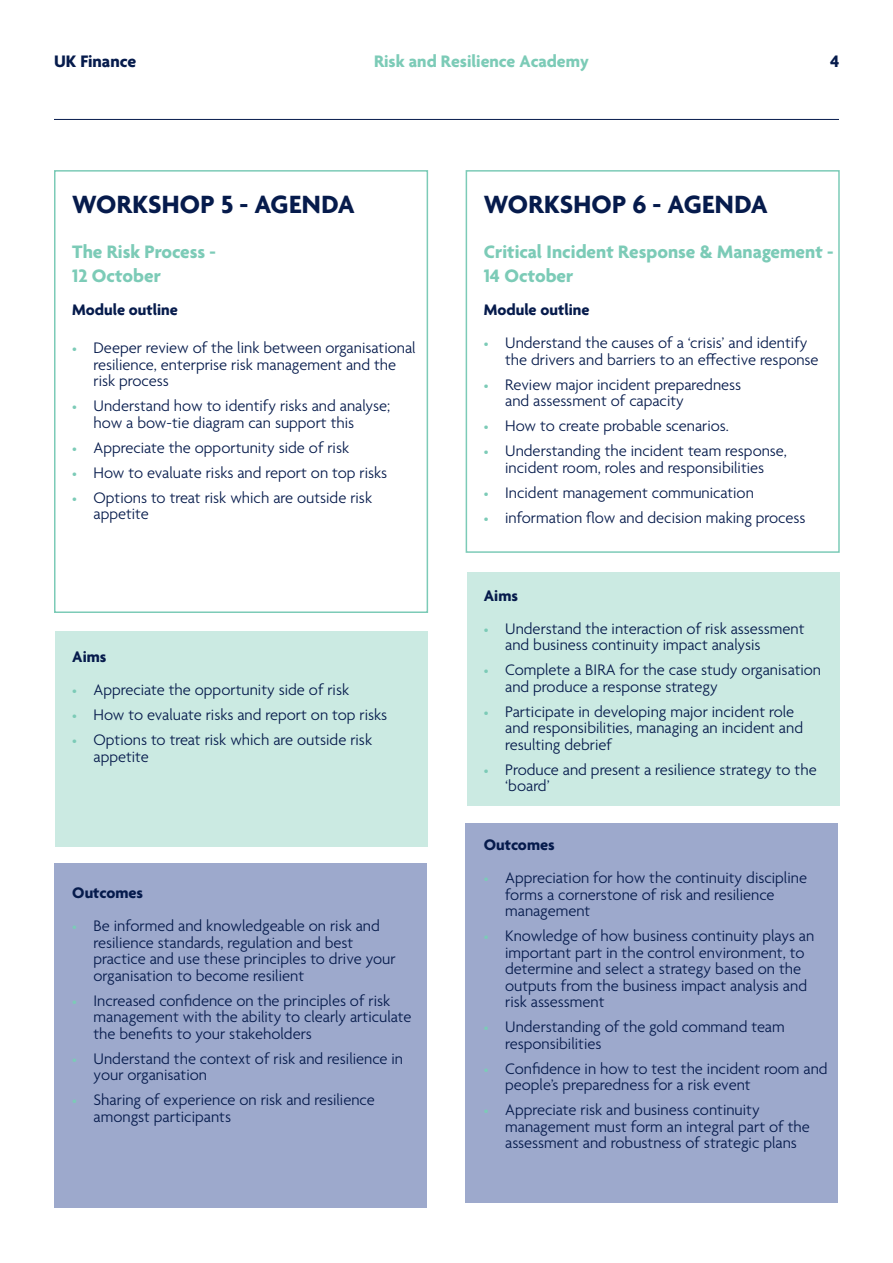
<style>
.page{position:relative;width:893px;height:1263px;background:#fff}
.page>*{position:absolute;margin:0;border:0;box-sizing:border-box;transform-origin:0 0}
.Sub_header_2_Blue{font:700 27px "Agenda";letter-spacing:.01em;color:#061b4c}
.Body_copy_9pt_BOLD_G{font:700 19.5px/23.4px "Agenda";color:#7ccbb7}
.t1{font:700 18px "Agenda";color:#7ccbb7}
.t2{font:700 18px "Agenda";color:#061b4c}
.t3{font:300 16.5px/16.5px "Agenda";color:#061b4c}
.Body_copy_11pt_BOLD{font:700 16.5px "Agenda";color:#061b4c}
.s1{font-size:13.5px;color:#7ccbb7}
</style>
<div class="page">
<hr style="left:54px;top:119px;width:785px;height:1px;background:#061b4c">
<div style="left:54px;top:863px;width:373px;height:344px;background:#9da9cc"></div>
<div style="left:466px;top:824px;width:372px;height:379px;background:#9da9cc"></div>
<div style="left:54px;top:170px;width:374px;height:443px;border:2px solid #7ccbb7"></div>
<div style="left:466px;top:170px;width:374px;height:383px;border:2px solid #7ccbb7"></div>
<div style="left:55px;top:631px;width:372px;height:216px;background:#cbeae2"></div>
<div style="left:467px;top:572px;width:373px;height:234px;background:#cbeae2"></div>
<p class="t2" style="left:54px;top:51px;width:84px">UK Finance</p>
<p class="t1" style="left:374px;top:51px;width:216px">Risk and Resilience Academy</p>
<p class="t2" style="left:830px;top:51px;width:11px">4</p>
<p class="Sub_header_2_Blue" style="left:72px;top:190px;width:284px">WORKSHOP 5 - AGENDA</p>
<p class="Body_copy_9pt_BOLD_G" style="left:72px;top:242px;width:145px">The Risk Process -<br>12 October</p>
<p class="Body_copy_11pt_BOLD" style="left:72px;top:301px;width:107px">Module outline</p>
<p class="t3" style="left:94px;top:341px;width:324px;text-indent:-21px"><span class="s1">•</span> Deeper review of the link between organisational resilience, enterprise risk management and the risk process</p>
<p class="t3" style="left:94px;top:399px;width:298px;text-indent:-21px"><span class="s1">•</span> Understand how to identify risks and analyse; how a bow-tie diagram can support this</p>
<p class="t3" style="left:72px;top:440px;width:278px"><span class="s1">•</span> Appreciate the opportunity side of risk</p>
<p class="t3" style="left:72px;top:465px;width:316px"><span class="s1">•</span> How to evaluate risks and report on top risks</p>
<p class="t3" style="left:94px;top:490px;width:280px;text-indent:-21px"><span class="s1">•</span> Options to treat risk which are outside risk appetite</p>
<p class="Body_copy_11pt_BOLD" style="left:72px;top:648px;width:36px">Aims</p>
<p class="t3" style="left:72px;top:683px;width:278px"><span class="s1">•</span> Appreciate the opportunity side of risk</p>
<p class="t3" style="left:72px;top:708px;width:316px"><span class="s1">•</span> How to evaluate risks and report on top risks</p>
<p class="t3" style="left:94px;top:733px;width:280px;text-indent:-21px"><span class="s1">•</span> Options to treat risk which are outside risk appetite</p>
<p class="Body_copy_11pt_BOLD" style="left:72px;top:884px;width:72px">Outcomes</p>
<p class="t3" style="left:94px;top:919px;width:304px;text-indent:-21px"><span class="s1">•</span> Be informed and knowledgeable on risk and resilience standards, regulation and best practice and use these principles to drive your organisation to become resilient</p>
<p class="t3" style="left:94px;top:993px;width:319px;text-indent:-21px"><span class="s1">•</span> Increased confidence on the principles of risk management with the ability to clearly articulate the benefits to your stakeholders</p>
<p class="t3" style="left:94px;top:1051px;width:311px;text-indent:-21px"><span class="s1">•</span> Understand the context of risk and resilience in your organisation</p>
<p class="t3" style="left:94px;top:1093px;width:283px;text-indent:-21px"><span class="s1">•</span> Sharing of experience on risk and resilience amongst participants</p>
<p class="Sub_header_2_Blue" style="left:484px;top:190px;width:285px">WORKSHOP 6 - AGENDA</p>
<p class="Body_copy_9pt_BOLD_G" style="left:484px;top:242px;width:351px">Critical Incident Response &amp; Management -<br>14 October</p>
<p class="Body_copy_11pt_BOLD" style="left:484px;top:301px;width:107px">Module outline</p>
<p class="t3" style="left:505px;top:336px;width:315px;text-indent:-21px"><span class="s1">•</span> Understand the causes of a ‘crisis’ and identify the drivers and barriers to an effective response</p>
<p class="t3" style="left:505px;top:377px;width:238px;text-indent:-21px"><span class="s1">•</span> Review major incident preparedness and assessment of capacity</p>
<p class="t3" style="left:484px;top:419px;width:246px"><span class="s1">•</span> How to create probable scenarios.</p>
<p class="t3" style="left:484px;top:444px;width:305px;text-align:center"><span class="s1">•</span> Understanding the incident team response, incident room, roles and responsibilities</p>
<p class="t3" style="left:484px;top:485px;width:271px"><span class="s1">•</span> Incident management communication</p>
<p class="t3" style="left:484px;top:510px;width:323px"><span class="s1">•</span> information flow and decision making process</p>
<p class="Body_copy_11pt_BOLD" style="left:484px;top:586px;width:36px">Aims</p>
<p class="t3" style="left:505px;top:621px;width:301px;text-indent:-21px"><span class="s1">•</span> Understand the interaction of risk assessment and business continuity impact analysis</p>
<p class="t3" style="left:505px;top:663px;width:317px;text-indent:-21px"><span class="s1">•</span> Complete a BIRA for the case study organisation and produce a response strategy</p>
<p class="t3" style="left:505px;top:704px;width:299px;text-indent:-21px"><span class="s1">•</span> Participate in developing major incident role and responsibilities, managing an incident and resulting debrief</p>
<p class="t3" style="left:505px;top:762px;width:313px;text-indent:-21px"><span class="s1">•</span> Produce and present a resilience strategy to the ‘board’</p>
<p class="Body_copy_11pt_BOLD" style="left:484px;top:836px;width:72px">Outcomes</p>
<p class="t3" style="left:505px;top:870px;width:303px;text-indent:-21px"><span class="s1">•</span> Appreciation for how the continuity discipline forms a cornerstone of risk and resilience management</p>
<p class="t3" style="left:505px;top:928px;width:311px;text-indent:-21px"><span class="s1">•</span> Knowledge of how business continuity plays an important part in the control environment, to determine and select a strategy based on the outputs from the business impact analysis and risk assessment</p>
<p class="t3" style="left:505px;top:1020px;width:281px;text-indent:-21px"><span class="s1">•</span> Understanding of the gold command team responsibilities</p>
<p class="t3" style="left:505px;top:1061px;width:324px;text-indent:-21px"><span class="s1">•</span> Confidence in how to test the incident room and people’s preparedness for a risk event</p>
<p class="t3" style="left:505px;top:1103px;width:306px;text-indent:-21px"><span class="s1">•</span> Appreciate risk and business continuity management must form an integral part of the assessment and robustness of strategic plans</p>
</div>
